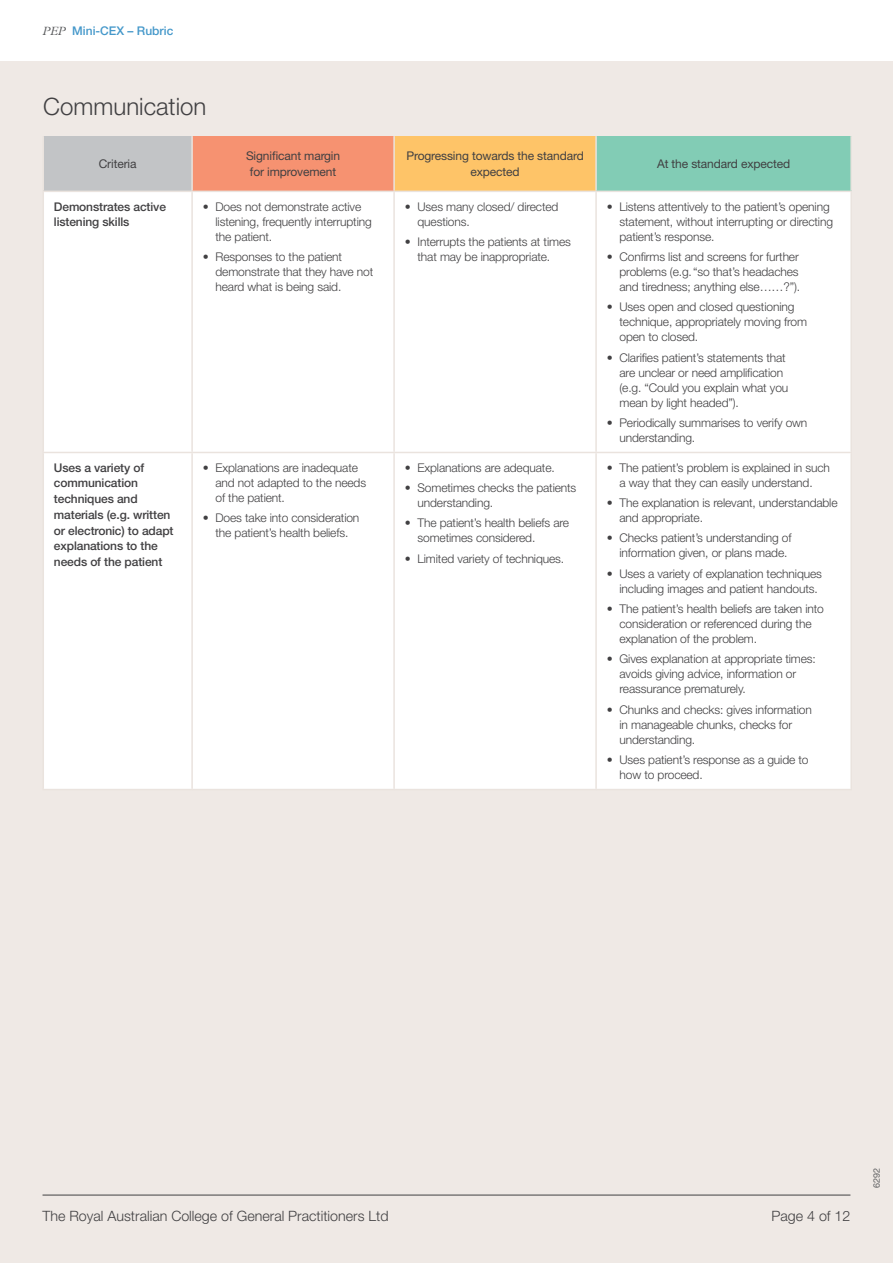
<style>
.page{position:relative;width:893px;height:1263px;background:#fff}
.page>*{position:absolute;margin:0;border:0;box-sizing:border-box;transform-origin:0 0}
.t1{font:300 24px "Helvetica Neue LT Std";color:#414042}
.t2{font:300 14.25px "Helvetica Neue LT Std";color:#414042}
.t3{font:300 12px/15px "Helvetica Neue LT Std";letter-spacing:-.01em;color:#414042}
.t4{font:500 12px/15.8px "Helvetica Neue LT Std";letter-spacing:-.01em;color:#414042}
.t5{font:12px/15.8px "Helvetica Neue LT Std";letter-spacing:-.01em;color:#414042;text-align:center}
.t6{font:500 12px "Helvetica Neue LT Std";color:#4598ca}
.t7{font:9px "Helvetica Neue LT Std";color:#5f6062}
.s1{font-family:"Plantin MT Std";font-weight:300;font-style:italic;color:#58595b}
</style>
<div class="page">
<div style="left:0;top:62px;width:893px;height:1201px;background:#efe9e5"></div>
<hr style="left:43px;top:1195px;width:807px;height:1px;background:#414042">
<div style="left:43px;top:136px;width:149px;height:55px;background:#c2c4c6"></div>
<div style="left:192px;top:136px;width:202px;height:55px;background:#f69271"></div>
<div style="left:394px;top:136px;width:202px;height:55px;background:#fec468"></div>
<div style="left:596px;top:136px;width:255px;height:55px;background:#82ccb5"></div>
<div style="left:44px;top:192px;width:806px;height:597px;background:#fff"></div>
<hr style="left:43px;top:136px;width:1px;height:55px;background:#eae3de">
<hr style="left:191px;top:136px;width:2px;height:55px;background:#eae3de">
<hr style="left:393px;top:136px;width:2px;height:55px;background:#eae3de">
<hr style="left:595px;top:136px;width:2px;height:55px;background:#eae3de">
<hr style="left:850px;top:136px;width:2px;height:55px;background:#eae3de">
<hr style="left:43px;top:191px;width:149px;height:1px;background:#eae3de">
<hr style="left:43px;top:192px;width:1px;height:260px;background:#eae3de">
<hr style="left:192px;top:191px;width:202px;height:1px;background:#eae3de">
<hr style="left:191px;top:192px;width:2px;height:260px;background:#eae3de">
<hr style="left:394px;top:191px;width:202px;height:1px;background:#eae3de">
<hr style="left:393px;top:192px;width:2px;height:260px;background:#eae3de">
<hr style="left:596px;top:191px;width:256px;height:1px;background:#eae3de">
<hr style="left:595px;top:192px;width:2px;height:260px;background:#eae3de">
<hr style="left:850px;top:192px;width:2px;height:260px;background:#eae3de">
<hr style="left:43px;top:452px;width:149px;height:1px;background:#eae3de">
<hr style="left:43px;top:453px;width:1px;height:336px;background:#eae3de">
<hr style="left:192px;top:452px;width:202px;height:1px;background:#eae3de">
<hr style="left:191px;top:453px;width:2px;height:336px;background:#eae3de">
<hr style="left:394px;top:452px;width:202px;height:1px;background:#eae3de">
<hr style="left:393px;top:453px;width:2px;height:336px;background:#eae3de">
<hr style="left:596px;top:452px;width:256px;height:1px;background:#eae3de">
<hr style="left:595px;top:453px;width:2px;height:336px;background:#eae3de">
<hr style="left:850px;top:453px;width:2px;height:336px;background:#eae3de">
<hr style="left:43px;top:789px;width:149px;height:1px;background:#eae3de">
<hr style="left:192px;top:789px;width:202px;height:1px;background:#eae3de">
<hr style="left:394px;top:789px;width:202px;height:1px;background:#eae3de">
<hr style="left:596px;top:789px;width:256px;height:1px;background:#eae3de">
<p class="t6" style="left:43px;top:24px;width:132px"><span class="s1">PEP</span> Mini-CEX – Rubric</p>
<h1 class="t1" style="left:43px;top:92px;width:165px">Communication</h1>
<p class="t5" style="left:99px;top:156px;width:39px">Criteria</p>
<p class="t5" style="left:246px;top:148px;width:96px">Significant margin for improvement</p>
<p class="t5" style="left:406px;top:148px;width:179px">Progressing towards the standard expected</p>
<p class="t5" style="left:657px;top:156px;width:135px">At the standard expected</p>
<p class="t4" style="left:54px;top:198px;width:114px">Demonstrates active listening skills</p>
<p class="t3" style="left:215px;top:199px;width:158px;text-indent:-13px">• Does not demonstrate active listening, frequently interrupting the patient.</p>
<p class="t3" style="left:215px;top:249px;width:159px;text-indent:-13px">• Responses to the patient demonstrate that they have not heard what is being said.</p>
<p class="t3" style="left:417px;top:199px;width:143px;text-indent:-13px">• Uses many closed/ directed questions.</p>
<p class="t3" style="left:417px;top:234px;width:155px;text-indent:-13px">• Interrupts the patients at times that may be inappropriate.</p>
<p class="t3" style="left:619px;top:199px;width:215px;text-indent:-13px">• Listens attentively to the patient’s opening statement, without interrupting or directing patient’s response.</p>
<p class="t3" style="left:619px;top:249px;width:182px;text-indent:-13px">• Confirms list and screens for further problems (e.g. “so that’s headaches and tiredness; anything else……?”).</p>
<p class="t3" style="left:619px;top:299px;width:189px;text-indent:-13px">• Uses open and closed questioning technique, appropriately moving from open to closed.</p>
<p class="t3" style="left:619px;top:349px;width:170px;text-indent:-13px">• Clarifies patient’s statements that are unclear or need amplification (e.g. “Could you explain what you mean by light headed”).</p>
<p class="t3" style="left:619px;top:415px;width:189px;text-indent:-13px">• Periodically summarises to verify own understanding.</p>
<p class="t4" style="left:54px;top:459px;width:121px">Uses a variety of communication techniques and materials (e.g. written or electronic) to adapt explanations to the needs of the patient</p>
<p class="t3" style="left:215px;top:460px;width:152px;text-indent:-13px">• Explanations are inadequate and not adapted to the needs of the patient.</p>
<p class="t3" style="left:203px;top:510px;width:158px;text-align:center">• Does take into consideration the patient’s health beliefs.</p>
<p class="t3" style="left:405px;top:460px;width:152px">• Explanations are adequate.</p>
<p class="t3" style="left:417px;top:480px;width:160px;text-indent:-13px">• Sometimes checks the patients understanding.</p>
<p class="t3" style="left:417px;top:515px;width:153px;text-indent:-13px">• The patient’s health beliefs are sometimes considered.</p>
<p class="t3" style="left:405px;top:551px;width:161px">• Limited variety of techniques.</p>
<p class="t3" style="left:607px;top:460px;width:225px;text-align:center">• The patient’s problem is explained in such a way that they can easily understand.</p>
<p class="t3" style="left:619px;top:495px;width:220px;text-indent:-13px">• The explanation is relevant, understandable and appropriate.</p>
<p class="t3" style="left:619px;top:530px;width:173px;text-indent:-13px">• Checks patient’s understanding of information given, or plans made.</p>
<p class="t3" style="left:619px;top:566px;width:204px;text-indent:-13px">• Uses a variety of explanation techniques including images and patient handouts.</p>
<p class="t3" style="left:619px;top:601px;width:206px;text-indent:-13px">• The patient’s health beliefs are taken into consideration or referenced during the explanation of the problem.</p>
<p class="t3" style="left:619px;top:651px;width:198px;text-indent:-13px">• Gives explanation at appropriate times: avoids giving advice, information or reassurance prematurely.</p>
<p class="t3" style="left:619px;top:701px;width:194px;text-indent:-13px">• Chunks and checks: gives information in manageable chunks, checks for understanding.</p>
<p class="t3" style="left:619px;top:752px;width:191px;text-indent:-13px">• Uses patient’s response as a guide to how to proceed.</p>
<p class="t2" style="left:43px;top:1207px;width:348px">The Royal Australian College of General Practitioners Ltd</p>
<p class="t2" style="left:771px;top:1207px;width:80px">Page 4 of 12</p>
<p class="t7" style="left:871px;top:1188px;width:22px;rotate:-90deg">6292</p>
</div>
